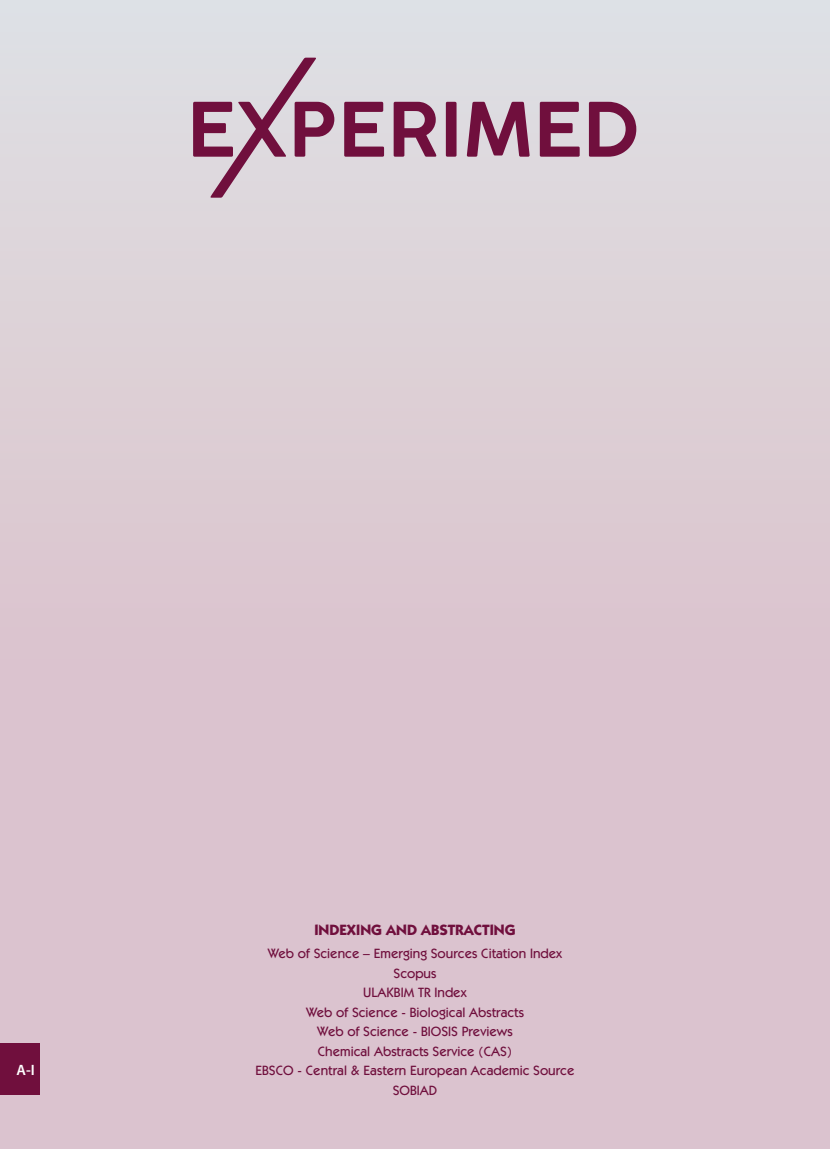
<style>
.page{position:relative;width:830px;height:1149px;background:#fff}
.page>*{position:absolute;margin:0;border:0;box-sizing:border-box;transform-origin:0 0}
.t1{font:700 15px "ITC Kabel Std";color:#700f3d}
.t2{font:600 15px "Myriad Pro";color:#fff}
.t3{font:500 13.5px "ITC Kabel Std";color:#700f3d}
</style>
<div class="page">
<div style="left:0;top:0;width:829px;height:1148px;background:linear-gradient(to bottom,#dedcdf,#dabcca)"></div>
<svg style="left:193px;top:58px;width:443px;height:140px;background:#c6afbc"></svg>
<div style="left:0;top:1042px;width:39px;height:52px;background:#700f3d"></div>
<p class="t2" style="left:17px;top:1059px;width:20px">A-I</p>
<p class="t1" style="left:314px;top:920px;width:202px">INDEXING AND ABSTRACTING</p>
<p class="t3" style="left:267px;top:945px;width:296px">Web of Science – Emerging Sources Citation Index</p>
<p class="t3" style="left:393px;top:964px;width:44px">Scopus</p>
<p class="t3" style="left:363px;top:984px;width:105px">ULAKBIM TR Index</p>
<p class="t3" style="left:306px;top:1003px;width:219px">Web of Science - Biological Abstracts</p>
<p class="t3" style="left:317px;top:1023px;width:197px">Web of Science - BIOSIS Previews</p>
<p class="t3" style="left:317px;top:1042px;width:196px">Chemical Abstracts Service (CAS)</p>
<p class="t3" style="left:255px;top:1062px;width:320px">EBSCO - Central &amp; Eastern European Academic Source</p>
<p class="t3" style="left:392px;top:1081px;width:46px">SOBIAD</p>
</div>
